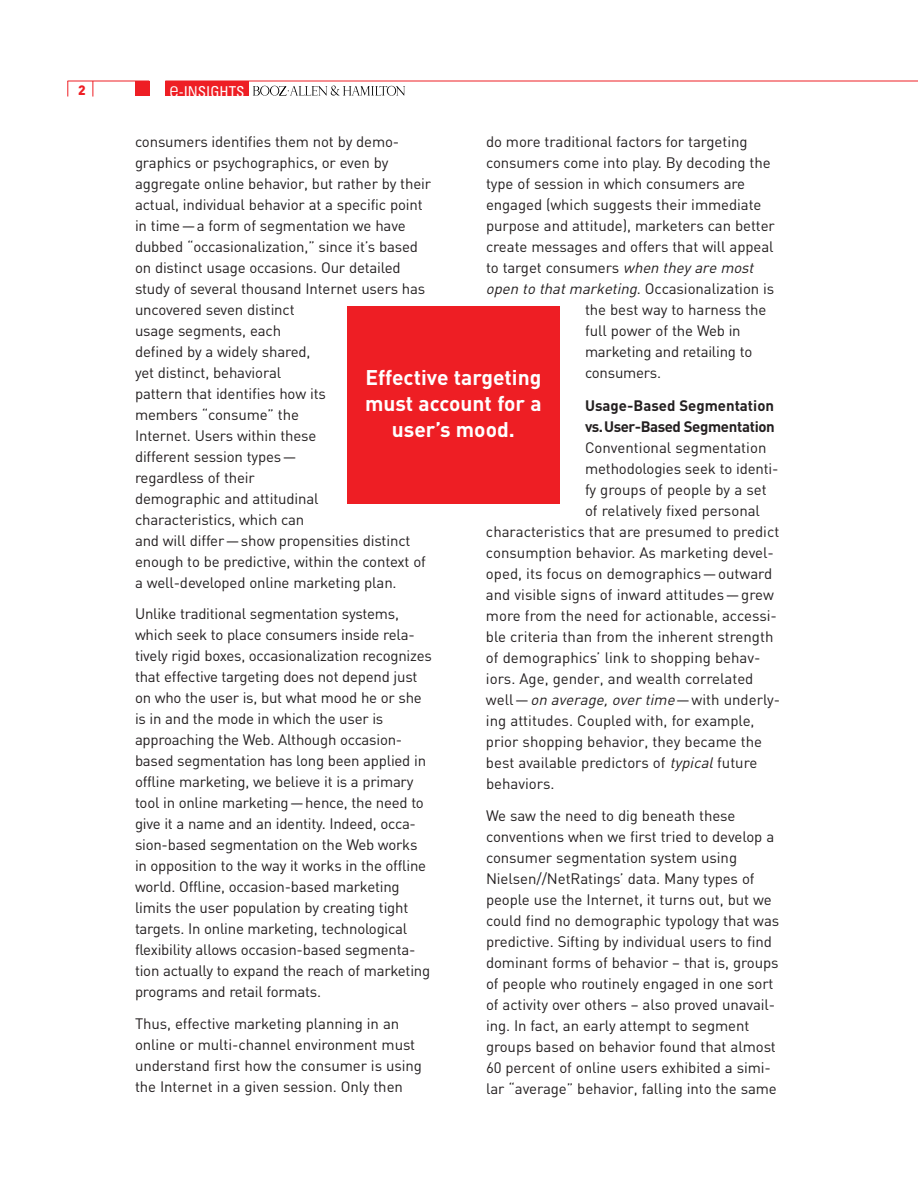
<style>
.page{position:relative;width:918px;height:1188px;background:#fff}
.page>*{position:absolute;margin:0;border:0;box-sizing:border-box;transform-origin:0 0}
.t1{font:700 21px/26.2px "DIN";color:#fff;text-align:center}
.t2{font:15px/21px "DIN";letter-spacing:-.01em;color:#231f20}
.t3{font:700 15px/21px "DIN";letter-spacing:-.01em;color:#231f20}
.t4{font:condensed 15px "Univers";color:#fff}
.t5{font:900 13.5px "DIN";color:#ee1e24}
.s1{font-weight:300;font-size:21px}
.s2{font-style:italic}
</style>
<div class="page">
<svg style="left:253px;top:85px;width:152px;height:11px"></svg>
<div style="left:135px;top:81px;width:14px;height:14px;background:#ee1e24"></div>
<div style="left:165px;top:81px;width:83px;height:14px;background:#ee1e24"></div>
<svg style="left:67px;top:81px;width:1px;height:16px"></svg>
<svg style="left:93px;top:82px;width:1px;height:15px"></svg>
<hr style="left:68px;top:81px;width:81px;height:1px;background:#ee1e24">
<hr style="left:165px;top:81px;width:753px;height:1px;background:#ee1e24">
<div style="left:347px;top:306px;width:212px;height:197px;background:#ee1e24"></div>
<p class="t5" style="left:78px;top:86px;width:9px">2</p>
<p class="t4" style="left:169px;top:86px;width:77px"><span class="s1">e</span>-INSIGHTS</p>
<p class="t2" style="left:135px;top:133px;width:298px">consumers identifies them not by demo&shy;graphics or psychographics, or even by aggregate online behavior, but rather by their actual, individual behavior at a specific point in time—a form of segmentation we have dubbed “occasionalization,” since it’s based on distinct usage occasions. Our detailed study of several thousand Internet users has uncovered seven distinct<br>usage segments, each<br>defined by a widely shared,<br>yet distinct, behavioral<br>pattern that identifies how its<br>members “consume” the<br>Internet. Users within these<br>different session types—<br>regardless of their<br>demographic and attitudinal<br>characteristics, which can<br>and will differ—show propensities distinct enough to be predictive, within the context of a well-developed online marketing plan.</p>
<p class="t2" style="left:135px;top:605px;width:298px">Unlike traditional segmentation systems, which seek to place consumers inside rela&shy;tively rigid boxes, occasionalization recognizes that effective targeting does not depend just on who the user is, but what mood he or she is in and the mode in which the user is approaching the Web. Although occasion&shy;based segmentation has long been applied in offline marketing, we believe it is a primary tool in online marketing—hence, the need to give it a name and an identity. Indeed, occa&shy;sion-based segmentation on the Web works in opposition to the way it works in the offline world. Offline, occasion-based marketing limits the user population by creating tight targets. In online marketing, technological flexibility allows occasion-based segmenta&shy;tion actually to expand the reach of marketing programs and retail formats.</p>
<p class="t2" style="left:135px;top:1015px;width:288px">Thus, effective marketing planning in an online or multi-channel environment must understand first how the consumer is using the Internet in a given session. Only then</p>
<p class="t2" style="left:486px;top:133px;width:263px">do more traditional factors for targeting</p>
<p class="t2" style="left:486px;top:154px;width:286px">consumers come into play. By decoding the</p>
<p class="t2" style="left:486px;top:175px;width:261px">type of session in which consumers are</p>
<p class="t2" style="left:486px;top:196px;width:277px">engaged (which suggests their immediate</p>
<p class="t2" style="left:486px;top:217px;width:290px">purpose and attitude), marketers can better</p>
<p class="t2" style="left:486px;top:238px;width:289px">create messages and offers that will appeal</p>
<p class="t2" style="left:486px;top:259px;width:272px">to target consumers <span class="s2">when they are most</span></p>
<p class="t2" style="left:486px;top:280px;width:290px"><span class="s2">open to that marketing</span>. Occasionalization is</p>
<p class="t2" style="left:585px;top:301px;width:183px">the best way to harness the</p>
<p class="t2" style="left:585px;top:322px;width:157px">full power of the Web in</p>
<p class="t2" style="left:585px;top:343px;width:169px">marketing and retailing to</p>
<p class="t2" style="left:585px;top:364px;width:78px">consumers.</p>
<p class="t3" style="left:585px;top:397px;width:191px">Usage-Based Segmentation vs.User-Based Segmentation</p>
<p class="t2" style="left:585px;top:439px;width:183px">Conventional segmentation</p>
<p class="t2" style="left:585px;top:460px;width:195px">methodologies seek to identi-</p>
<p class="t2" style="left:585px;top:481px;width:183px">fy groups of people by a set</p>
<p class="t2" style="left:585px;top:502px;width:177px">of relatively fixed personal</p>
<p class="t2" style="left:486px;top:523px;width:295px">characteristics that are presumed to predict</p>
<p class="t2" style="left:486px;top:544px;width:290px">consumption behavior. As marketing devel-</p>
<p class="t2" style="left:486px;top:565px;width:288px">oped, its focus on demographics—outward</p>
<p class="t2" style="left:486px;top:586px;width:289px">and visible signs of inward attitudes—grew</p>
<p class="t2" style="left:486px;top:607px;width:292px">more from the need for actionable, accessi-</p>
<p class="t2" style="left:486px;top:628px;width:289px">ble criteria than from the inherent strength</p>
<p class="t2" style="left:486px;top:649px;width:276px">of demographics’ link to shopping behav-</p>
<p class="t2" style="left:486px;top:670px;width:269px">iors. Age, gender, and wealth correlated</p>
<p class="t2" style="left:486px;top:691px;width:296px">well—<span class="s2">on average, over time</span>—with underly-</p>
<p class="t2" style="left:486px;top:712px;width:270px">ing attitudes. Coupled with, for example,</p>
<p class="t2" style="left:486px;top:733px;width:278px">prior shopping behavior, they became the</p>
<p class="t2" style="left:486px;top:754px;width:273px">best available predictors of <span class="s2">typical</span>future</p>
<p class="t2" style="left:486px;top:775px;width:70px">behaviors.</p>
<p class="t2" style="left:486px;top:807px;width:295px">We saw the need to dig beneath these conventions when we first tried to develop a consumer segmentation system using Nielsen//NetRatings’ data. Many types of people use the Internet, it turns out, but we could find no demographic typology that was predictive. Sifting by individual users to find dominant forms of behavior – that is, groups of people who routinely engaged in one sort of activity over others – also proved unavail&shy;ing. In fact, an early attempt to segment groups based on behavior found that almost 60 percent of online users exhibited a simi&shy;lar “average” behavior, falling into the same</p>
<h1 class="t1" style="left:365px;top:366px;width:178px">Effective targeting must account for a user’s mood.</h1>
</div>
